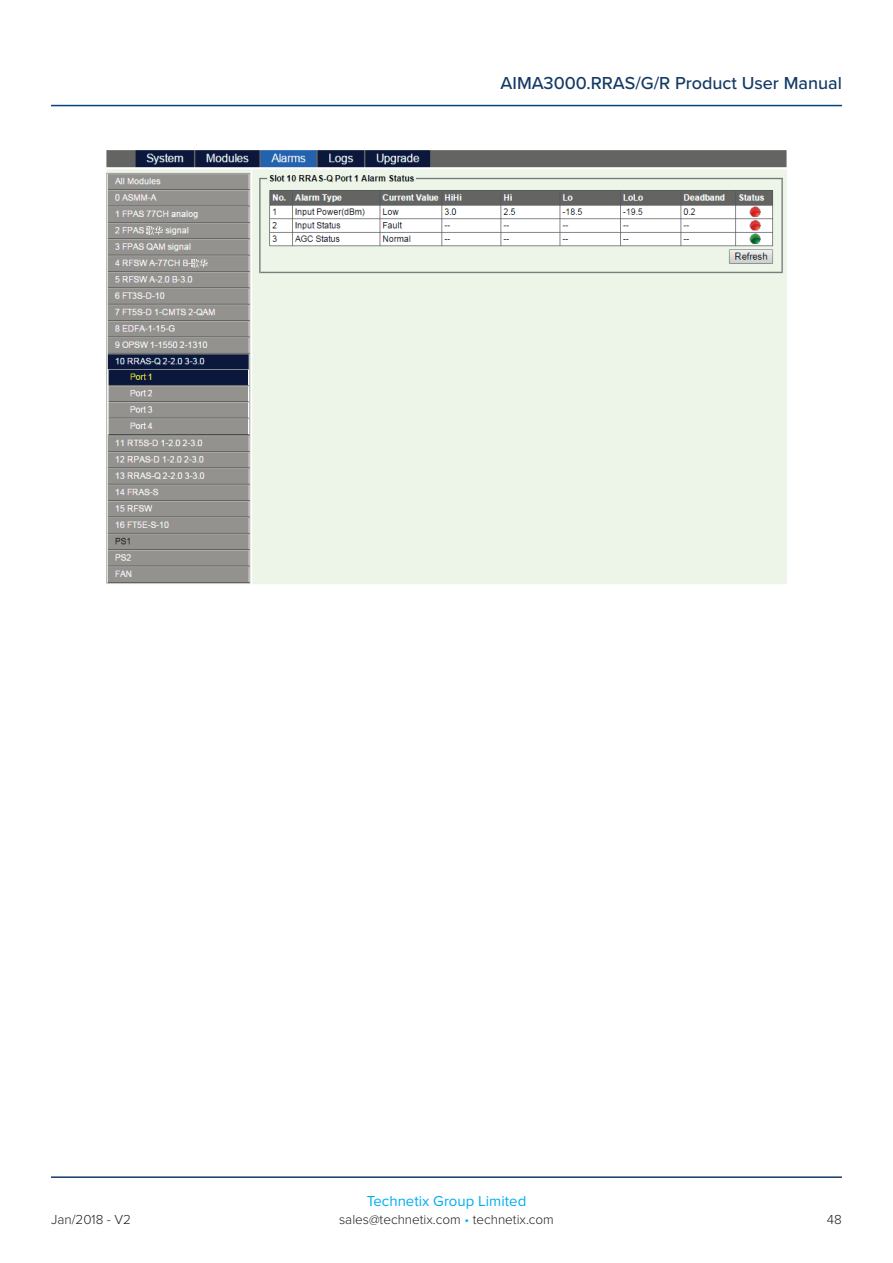
<style>
.page{position:relative;width:893px;height:1263px;background:#fff}
.page>*{position:absolute;margin:0;border:0;box-sizing:border-box;transform-origin:0 0}
.t1{font:500 18px "Proxima Nova";color:#143a65}
.t2{font:15px "Proxima Nova";color:#00aeef}
.t3{font:300 13.5px "Proxima Nova";color:#231f20}
.s1{color:#00aeef}
</style>
<div class="page">
<hr style="left:51px;top:105px;width:791px;height:1px;background:#01437c">
<hr style="left:51px;top:1176px;width:791px;height:2px;background:#143a65">
<img style="left:106px;top:150px;width:681px;height:434px">
<h1 class="t1" style="left:501px;top:70px;width:343px">AIMA3000.RRAS/G/R Product User Manual</h1>
<p class="t2" style="left:367px;top:1190px;width:161px">Technetix Group Limited</p>
<p class="t3" style="left:51px;top:1209px;width:82px">Jan/2018 - V2</p>
<p class="t3" style="left:339px;top:1209px;width:216px">sales@technetix.com <span class="s1">•</span> technetix.com</p>
<p class="t3" style="left:827px;top:1209px;width:17px">48</p>
</div>
